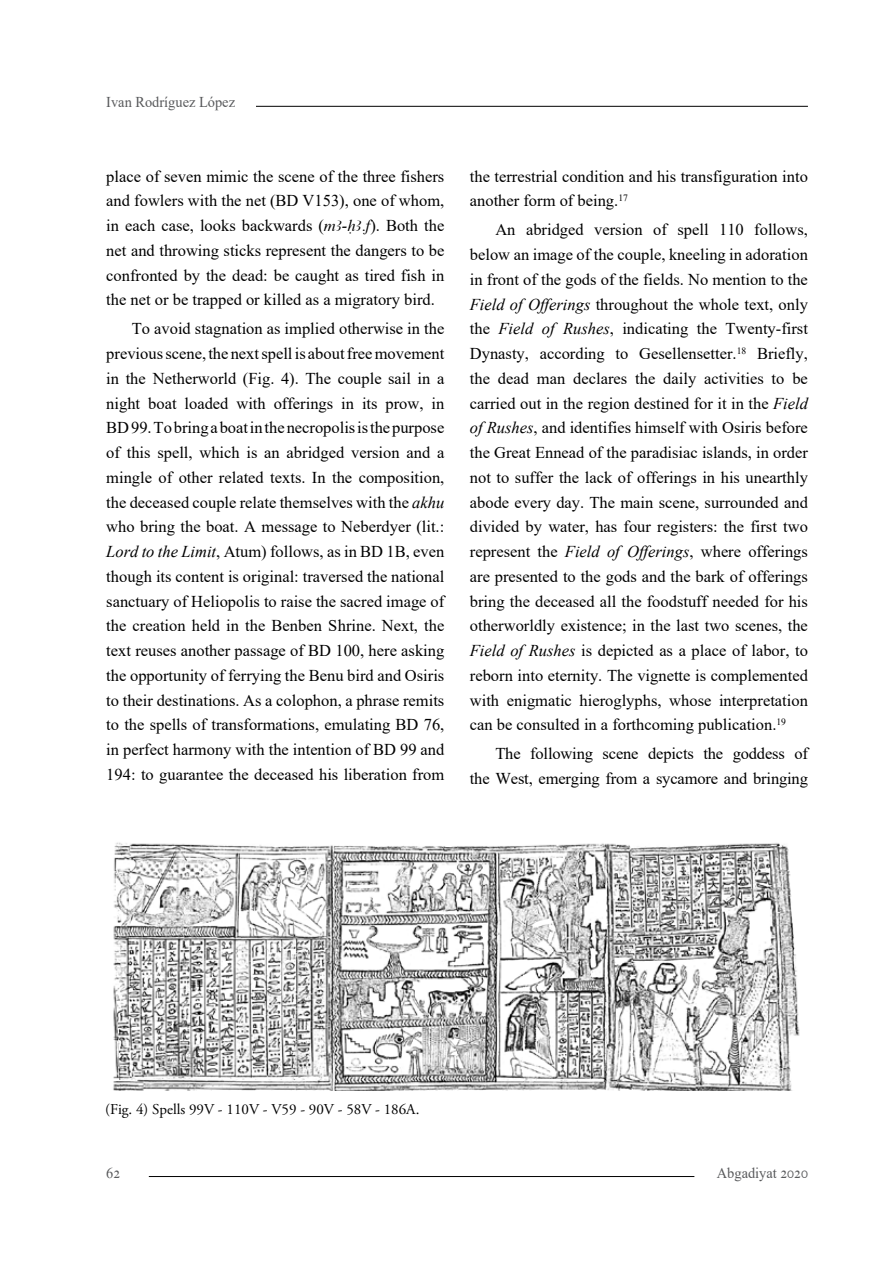
<style>
.page{position:relative;width:893px;height:1263px;background:#fff}
.page>*{position:absolute;margin:0;border:0;box-sizing:border-box;transform-origin:0 0}
.t1{font:16.5px/24.8px "Times New Roman";color:#000;text-align:justify}
.t2{font:15px "Adobe Garamond Pro";color:#000}
.t3{font:15px "Times New Roman";color:#58595b;scale:.96 1}
.s1{font-family:"Transliteration";font-style:italic}
.s2{font-style:italic}
</style>
<div class="page">
<hr style="left:106px;top:106px;width:702px;height:1px;background:#000">
<div style="left:106px;top:96px;width:150px;height:17px;background:#fff"></div>
<hr style="left:149px;top:1176px;width:545px;height:1px;background:#000">
<img style="left:113px;top:842px;width:687px;height:248px">
<p class="t3" style="left:106px;top:91px;width:136px">Ivan Rodríguez López</p>
<p class="t1" style="left:106px;top:163px;width:340px">place of seven mimic the scene of the three fishers and fowlers with the net (BD V153), one of whom, in each case, looks backwards (<span class="s1">mA-HA.f</span>). Both the net and throwing sticks represent the dangers to be confronted by the dead: be caught as tired fish in the net or be trapped or killed as a migratory bird.</p>
<p class="t1" style="left:106px;top:316px;width:340px;text-indent:26px">To avoid stagnation as implied otherwise in the previous scene, the next spell is about free movement in the netherworld (Fig. 4). The couple sail in a night boat loaded with offerings in its prow, in BD 99. To bring a boat in the necropolis is the purpose of this spell, which is an abridged version and a mingle of other related texts. In the composition, the deceased couple relate themselves with the <span class="s2">akhu </span>who bring the boat. A message to Neberdyer (lit.:<br><span class="s2">Lord to the Limit</span>, Atum) follows, as in BD 1B, even though its content is original: traversed the national sanctuary of Heliopolis to raise the sacred image of the creation held in the Benben s hrine. Next, the text reuses another passage of BD 100, here asking the opportunity of ferrying the Benu bird and Osiris to their destinations. As a colophon, a phrase remits to the spells of transformations, emulating BD 76, in perfect harmony with the intention of BD 99 and 194: to guarantee the deceased his liberation from</p>
<p class="t1" style="left:470px;top:163px;width:340px">the terrestrial condition and his transfiguration into another form of being.<sup>17</sup></p>
<p class="t1" style="left:470px;top:217px;width:340px;text-indent:26px">An abridged version of spell 110 follows, below an image of the couple, kneeling in adoration in front of the gods of the fields. No mention to the <span class="s2">Field of Offerings</span> throughout the whole text, only the <span class="s2">Field of Rushes</span>, indicating the Twenty-first Dynasty, according to Gesellensetter.<sup>18</sup> Briefly, the dead man declares the daily activities to be carried out in the region destined for it in the <span class="s2">Field of Rushes</span>, and identifies himself with Osiris before the Great Ennead of the paradisiac islands, in order not to suffer the lack of offerings in his unearthly abode every day. The main scene, surrounded and divided by water, has four registers: the first two represent the <span class="s2">Field of Offerings</span>, where offerings are presented to the gods and the bark of offerings bring the deceased all the foodstuff needed for his otherworldly existence; in the last two scenes, the <span class="s2">Field of Rushes</span> is depicted as a place of labor, to reborn into eternity. The vignette is complemented with enigmatic hieroglyphs, whose interpretation can be consulted in a forthcoming publication.<sup>19</sup></p>
<p class="t1" style="left:470px;top:741px;width:340px;text-align:right">The following scene depicts the goddess of<br>the West, emerging from a sycamore and bringing</p>
<p class="t2" style="left:105px;top:1100px;width:316px">(Fig. 4) Spells 99V - 110V - V59 - 90V - 58V - 186A.</p>
<p class="t3" style="left:106px;top:1162px;width:16px">62</p>
<p class="t3" style="left:717px;top:1162px;width:96px">Abgadiyat 2020</p>
</div>
